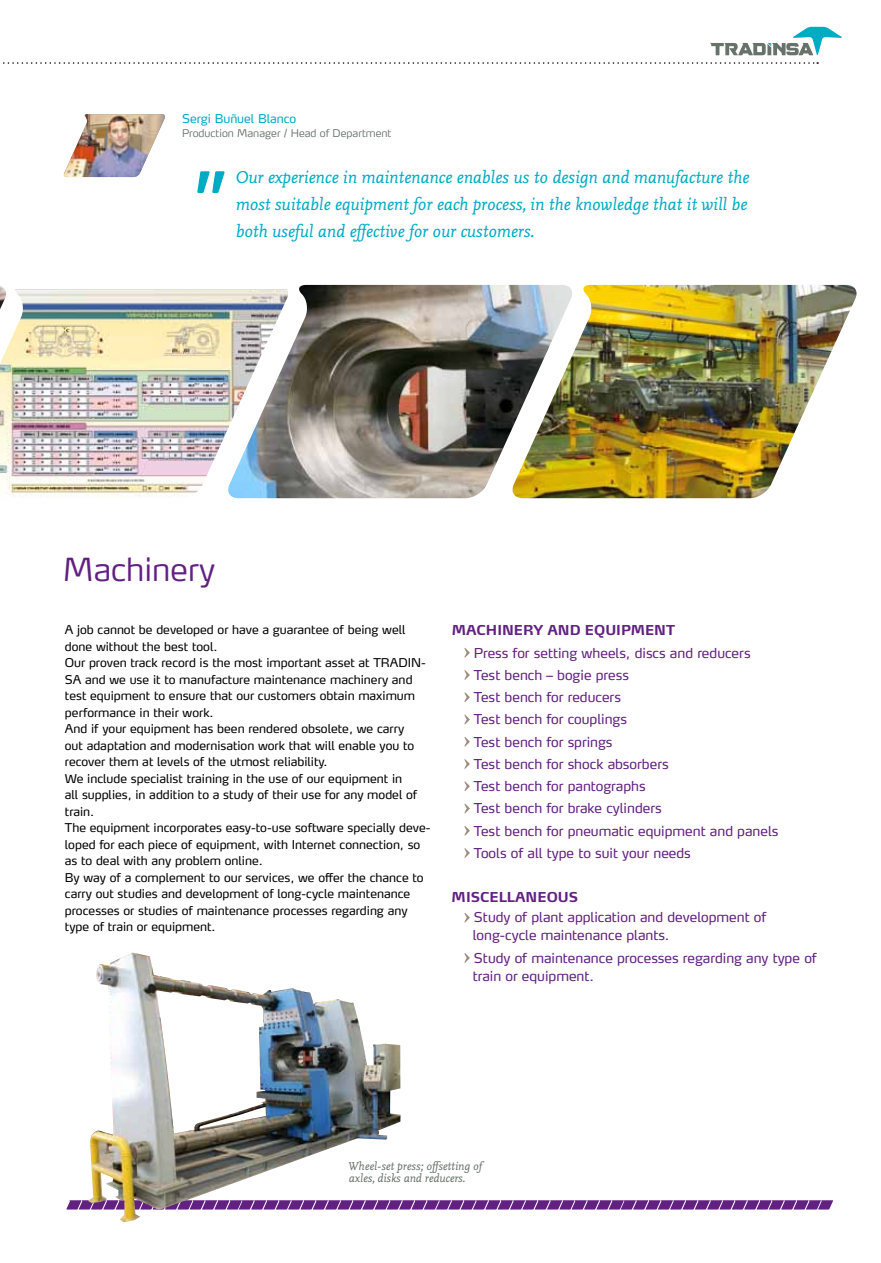
<style>
.page{position:relative;width:881px;height:1263px;background:#fff}
.page>*{position:absolute;margin:0;border:0;box-sizing:border-box;transform-origin:0 0}
.t1{font:90px "Max TF";color:#00abc4}
.t2{font:300 31.5px "Max TF";color:#622181}
.t3{font:italic 18px/27px "Nexus Mix";color:#00abc4}
.t4{font:13.5px/22.2px "Max";color:#622181}
.t5{font:700 13.5px "Max LF";color:#622181}
.t6{font:12px/16.5px "Max TF";color:#000}
.t7{font:italic 12px/12px "Nexus Mix";color:#67726b}
.t8{font:12px "Max TF";color:#00abc4}
.t9{font:300 10.5px "Max TF";color:#67726b}
</style>
<div class="page">
<svg style="left:3px;top:62px;width:814px;height:2px"></svg>
<img style="left:0;top:289px;width:226px;height:208px">
<img style="left:226px;top:285px;width:284px;height:213px">
<img style="left:510px;top:285px;width:347px;height:213px">
<svg style="left:66px;top:1200px;width:766px;height:9px;background:#743b8f"></svg>
<svg style="left:464px;top:648px;width:5px;height:9px"></svg>
<svg style="left:464px;top:670px;width:5px;height:10px"></svg>
<svg style="left:464px;top:692px;width:5px;height:10px"></svg>
<svg style="left:464px;top:715px;width:5px;height:9px"></svg>
<svg style="left:464px;top:737px;width:5px;height:9px"></svg>
<svg style="left:464px;top:759px;width:5px;height:10px"></svg>
<svg style="left:464px;top:781px;width:5px;height:10px"></svg>
<svg style="left:464px;top:804px;width:5px;height:9px"></svg>
<svg style="left:464px;top:826px;width:5px;height:9px"></svg>
<svg style="left:464px;top:848px;width:5px;height:10px"></svg>
<svg style="left:464px;top:913px;width:5px;height:9px"></svg>
<svg style="left:464px;top:953px;width:5px;height:10px"></svg>
<img style="left:63px;top:114px;width:102px;height:63px">
<svg style="left:710px;top:27px;width:131px;height:29px"></svg>
<img style="left:88px;top:952px;width:312px;height:270px">
<p class="t8" style="left:182px;top:111px;width:116px">Sergi Buñuel Blanco</p>
<p class="t9" style="left:182px;top:126px;width:211px">Production Manager / Head of Department</p>
<h1 class="t1" style="left:193px;top:149px;width:37px">”</h1>
<h3 class="t3" style="left:235px;top:164px;width:515px">Our experience in maintenance enables us to design and manufacture the most suitable equipment for each process, in the knowledge that it will be</h3>
<h3 class="t3" style="left:235px;top:218px;width:300px">both useful and effective for our customers.</h3>
<h2 class="t2" style="left:63px;top:550px;width:154px">Machinery</h2>
<p class="t6" style="left:65px;top:621px;width:367px">A job cannot be developed or have a guarantee of being well done without the best tool.<br>Our proven track record is the most important asset at TRADIN-SA and we use it to manufacture maintenance machinery and test equipment to ensure that our customers obtain maximum performance in their work.<br>And if your equipment has been rendered obsolete, we carry<br>out adaptation and modernisation work that will enable you to recover them at levels of the utmost reliability.<br>We include specialist training in the use of our equipment in<br>all supplies, in addition to a study of their use for any model of train.<br>The equipment incorporates easy-to-use software specially deve&shy;loped for each piece of equipment, with Internet connection, so as to deal with any problem online.<br>By way of a complement to our services, we offer the chance to carry out studies and development of long-cycle maintenance processes or studies of maintenance processes regarding any type of train or equipment.</p>
<p class="t5" style="left:451px;top:622px;width:225px">MACHINERY AND EQUIPMENT</p>
<p class="t4" style="left:473px;top:641px;width:306px">Press for setting wheels, discs and reducers<br>Test bench – bogie press<br>Test bench for reducers<br>Test bench for couplings<br>Test bench for springs<br>Test bench for shock absorbers<br>Test bench for pantographs<br>Test bench for brake cylinders<br>Test bench for pneumatic equipment and panels<br>Tools of all type to suit your needs</p>
<p class="t5" style="left:451px;top:889px;width:128px">MISCELLANEOUS</p>
<p class="t4" style="left:472px;top:908px;width:295px;line-height:18px">Study of plant application and development of long-cycle maintenance plants.</p>
<p class="t4" style="left:472px;top:949px;width:345px;line-height:18px">Study of maintenance processes regarding any type of train or equipment.</p>
<p class="t7" style="left:349px;top:1159px;width:134px">Wheel-set press; offsetting of axles, disks and reducers.</p>
</div>
